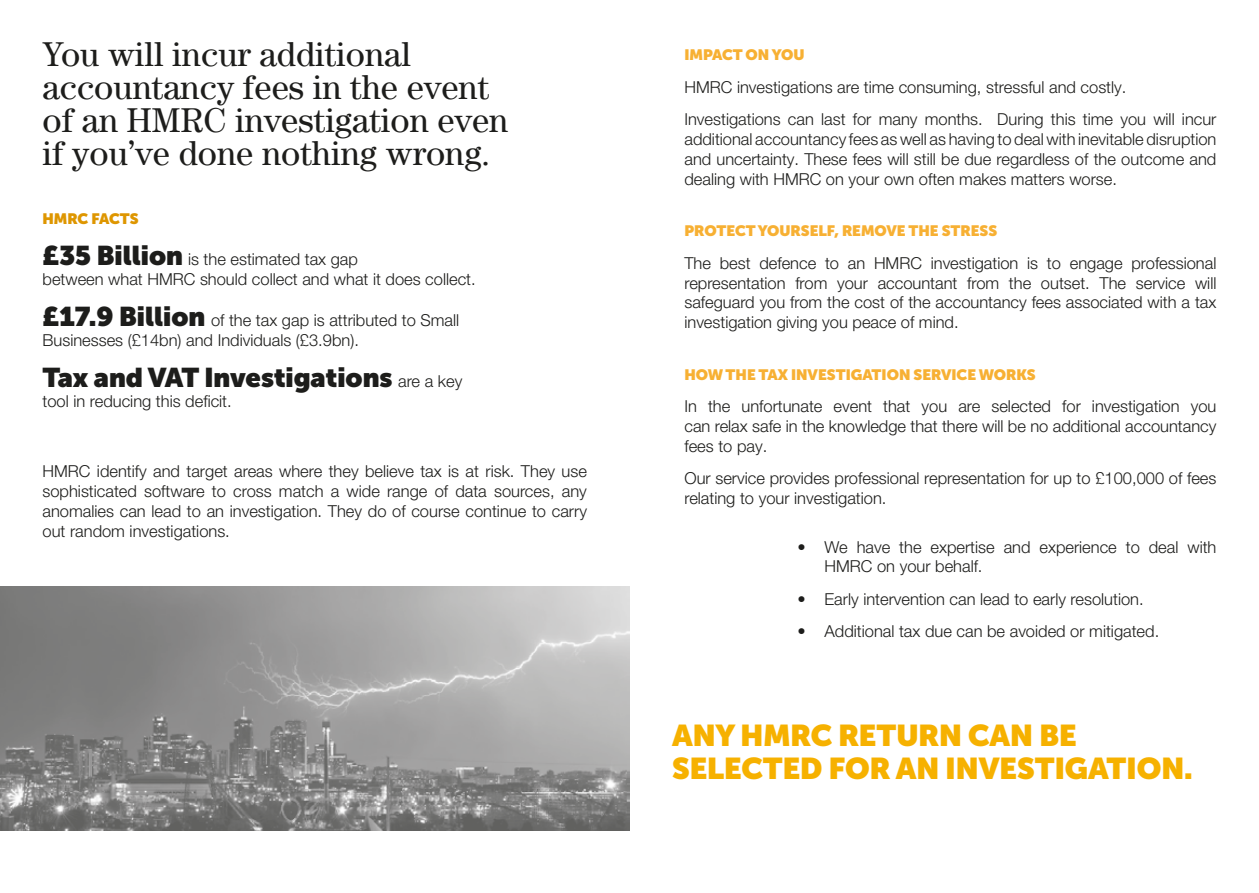
<style>
.page{position:relative;width:1259px;height:893px;background:#fff}
.page>*{position:absolute;margin:0;border:0;box-sizing:border-box;transform-origin:0 0}
.t1{font:34.5px/33px "Century Std";color:#1d1d1b}
.t2{font:900 30px/33px "Museo Sans Display";color:#f6b100}
.t3{font:900 27px "Museo Sans Display";color:#1d1d1b}
.t4{font:300 16.5px/19.8px "Helvetica Neue LT Pro";color:#1d1d1b}
.t5{font:900 15px "Museo Sans Display";color:#f7b033}
.t6{font:900 15px "Museo Sans Display";color:#de9600}
.s1{font-family:"Museo Sans Display";font-weight:900;font-size:27px}
.s2{font-family:"Helvetica Neue LT Pro";font-weight:300;font-size:16.5px}
</style>
<div class="page">
<img style="left:0;top:586px;width:629px;height:244px">
<h1 class="t1" style="left:43px;top:37px;width:467px">You will incur additional accountancy fees in the event of an HMRC investigation even if you’ve done nothing wrong.</h1>
<p class="t6" style="left:43px;top:210px;width:98px">HMRC FACTS</p>
<p class="t4" style="left:43px;top:249px;width:435px"><span class="s1">£35 Billion</span> is the estimated tax gap<br>between what HMRC should collect and what it does collect.</p>
<p class="t4" style="left:43px;top:310px;width:418px"><span class="s1">£17.9 Billion</span> of the tax gap is attributed to Small<br>Businesses (£14bn) and Individuals (£3.9bn).</p>
<h3 class="t3" style="left:43px;top:362px;width:421px">Tax and VAT Investigations <span class="s2">are a key</span></h3>
<p class="t4" style="left:43px;top:390px;width:191px">tool in reducing this deficit.</p>
<p class="t4" style="left:43px;top:461px;width:546px;text-align:justify">HMRC identify and target areas where they believe tax is at risk. They use sophisticated software to cross match a wide range of data sources, any anomalies can lead to an investigation. They do of course continue to carry out random investigations.</p>
<p class="t5" style="left:684px;top:46px;width:122px">IMPACT ON YOU</p>
<p class="t4" style="left:684px;top:70px;width:533px;line-height:32.5px">HMRC investigations are time consuming, stressful and costly.<br>Investigations can last for many months. During this time you will incur</p>
<p class="t4" style="left:684px;top:129px;width:533px;text-align:justify">additional accountancy fees as well as having to deal with inevitable disruption and uncertainty. These fees will still be due regardless of the outcome and dealing with HMRC on your own often makes matters worse.</p>
<p class="t5" style="left:684px;top:222px;width:314px">PROTECT YOURSELF, REMOVE THE STRESS</p>
<p class="t4" style="left:684px;top:253px;width:533px;text-align:justify">The best defence to an HMRC investigation is to engage professional representation from your accountant from the outset. The service will safeguard you from the cost of the accountancy fees associated with a tax investigation giving you peace of mind.</p>
<p class="t5" style="left:684px;top:366px;width:353px">HOW THE TAX INVESTIGATION SERVICE WORKS</p>
<p class="t4" style="left:684px;top:396px;width:533px;text-align:justify">In the unfortunate event that you are selected for investigation you can relax safe in the knowledge that there will be no additional accountancy fees to pay.</p>
<p class="t4" style="left:684px;top:468px;width:533px">Our service provides professional representation for up to £100,000 of fees relating to your investigation.</p>
<p class="t4" style="left:824px;top:536px;width:393px;text-indent:-27px">• We have the expertise and experience to deal with<br>HMRC on your behalf.</p>
<p class="t4" style="left:797px;top:589px;width:348px">• Early intervention can lead to early resolution.</p>
<p class="t4" style="left:797px;top:621px;width:363px">• Additional tax due can be avoided or mitigated.</p>
<h2 class="t2" style="left:672px;top:719px;width:522px">ANY HMRC RETURN CAN BE<br>SELECTED FOR AN INVESTIGATION.</h2>
</div>
